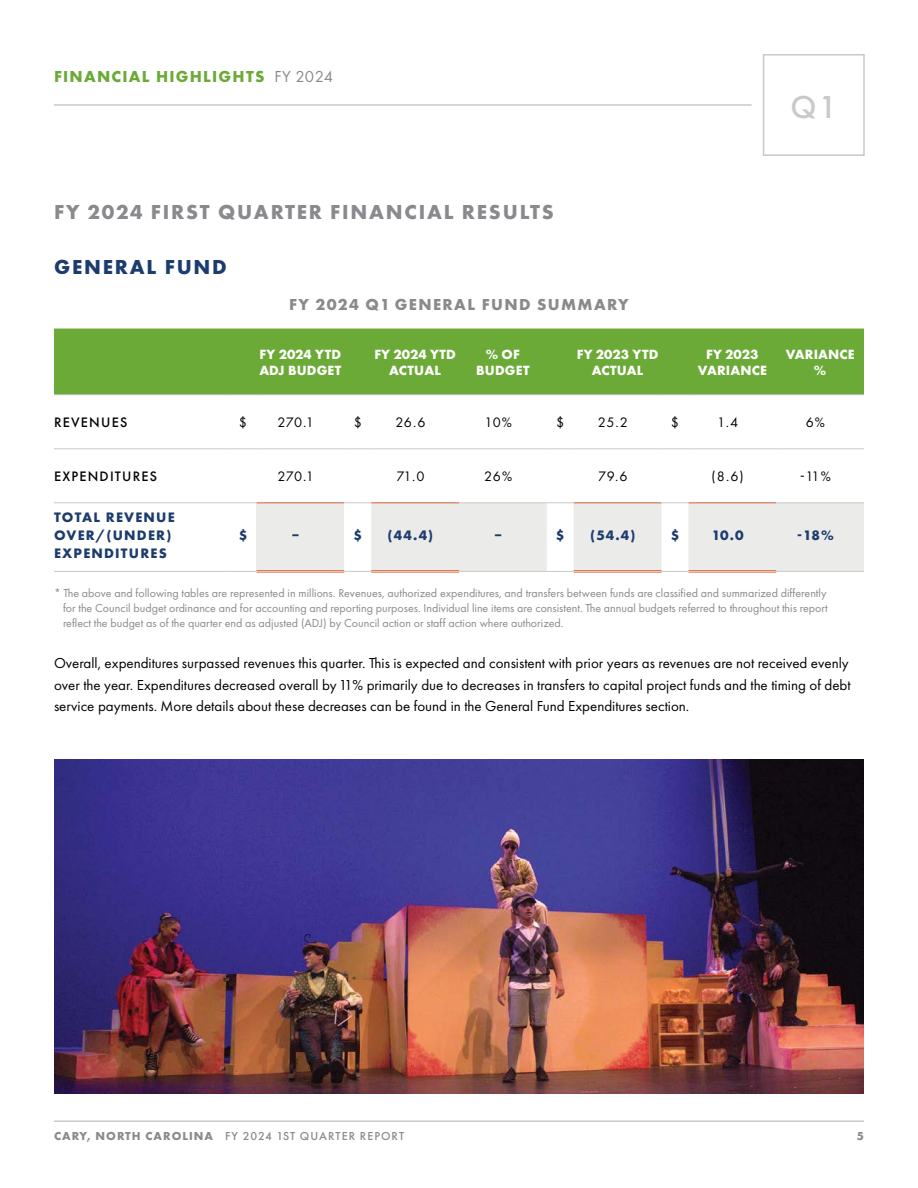
<style>
.page{position:relative;width:918px;height:1188px;background:#fff}
.page>*{position:absolute;margin:0;border:0;box-sizing:border-box;transform-origin:0 0}
.t1{font:500 33px "Futura PT";color:#c9c9c7}
.t2{font:700 21px "Futura PT";letter-spacing:.085em;color:#888a8d}
.t3{font:700 21px "Futura PT";letter-spacing:.085em;color:#1c3c6e}
.t4{font:700 16.5px "Futura PT";letter-spacing:.085em;color:#888a8d}
.t5{font:700 16.5px "Futura PT";letter-spacing:.075em;color:#6caa37}
.t6{font:15px/21.3px "Futura PT";color:#000}
.t7{font:700 14.25px/18px "Futura PT";letter-spacing:.085em;color:#1c3c6e}
.t8{font:14.25px "Futura PT";letter-spacing:.025em;color:#000}
.t9{font:500 14.25px "Futura PT";letter-spacing:.085em;color:#000}
.t10{font:700 13.8px/16.6px "Futura PT";letter-spacing:.01em;color:#fff;text-align:center}
.t11{font:12px/15px "Futura PT";color:#888a8d;text-align:justify}
.t12{font:500 12px "Futura PT";letter-spacing:.085em;color:#888a8d}
.t13{font:700 12px "Futura PT";color:#888a8d}
.s1{font-weight:400;color:#888a8d}
.s2{font-weight:700}
</style>
<div class="page">
<div style="left:763px;top:54px;width:102px;height:102px;border:2px solid #c9c9c7"></div>
<hr style="left:54px;top:1120px;width:810px;height:2px;background:#c9c9c7">
<hr style="left:54px;top:104px;width:698px;height:2px;background:#c9c9c7">
<div style="left:54px;top:329px;width:810px;height:66px;background:#6caa37"></div>
<div style="left:256px;top:503px;width:88px;height:68px;background:#ebebea"></div>
<hr style="left:256px;top:570px;width:88px;height:1px;background:#d67046">
<hr style="left:256px;top:572px;width:88px;height:1px;background:#d67046">
<hr style="left:256px;top:502px;width:88px;height:1px;background:#d67046">
<hr style="left:371px;top:502px;width:88px;height:1px;background:#d67046">
<hr style="left:371px;top:572px;width:88px;height:1px;background:#d67046">
<hr style="left:574px;top:502px;width:88px;height:1px;background:#d67046">
<hr style="left:574px;top:572px;width:88px;height:1px;background:#d67046">
<hr style="left:688px;top:502px;width:88px;height:1px;background:#d67046">
<hr style="left:688px;top:572px;width:88px;height:1px;background:#d67046">
<hr style="left:54px;top:395px;width:176px;height:1px;background:#c9c9c7">
<svg style="left:230px;top:395px;width:26px;height:1px"></svg>
<hr style="left:256px;top:395px;width:88px;height:1px;background:#c9c9c7">
<svg style="left:344px;top:395px;width:27px;height:1px"></svg>
<hr style="left:371px;top:395px;width:88px;height:1px;background:#c9c9c7">
<hr style="left:459px;top:395px;width:88px;height:1px;background:#c9c9c7">
<svg style="left:547px;top:395px;width:27px;height:1px"></svg>
<hr style="left:574px;top:395px;width:88px;height:1px;background:#c9c9c7">
<svg style="left:662px;top:395px;width:26px;height:1px"></svg>
<hr style="left:688px;top:395px;width:88px;height:1px;background:#c9c9c7">
<hr style="left:776px;top:395px;width:88px;height:1px;background:#c9c9c7">
<hr style="left:54px;top:449px;width:176px;height:1px;background:#c9c9c7">
<svg style="left:230px;top:449px;width:26px;height:1px"></svg>
<hr style="left:256px;top:449px;width:88px;height:1px;background:#c9c9c7">
<svg style="left:344px;top:449px;width:27px;height:1px"></svg>
<hr style="left:371px;top:449px;width:88px;height:1px;background:#c9c9c7">
<hr style="left:459px;top:449px;width:88px;height:1px;background:#c9c9c7">
<svg style="left:547px;top:449px;width:27px;height:1px"></svg>
<hr style="left:574px;top:449px;width:88px;height:1px;background:#c9c9c7">
<svg style="left:662px;top:449px;width:26px;height:1px"></svg>
<hr style="left:688px;top:449px;width:88px;height:1px;background:#c9c9c7">
<hr style="left:776px;top:449px;width:88px;height:1px;background:#c9c9c7">
<hr style="left:54px;top:503px;width:176px;height:1px;background:#c9c9c7">
<hr style="left:54px;top:571px;width:176px;height:1px;background:#c9c9c7">
<svg style="left:230px;top:503px;width:26px;height:1px"></svg>
<svg style="left:230px;top:571px;width:26px;height:1px"></svg>
<svg style="left:344px;top:503px;width:520px;height:69px"></svg>
<hr style="left:776px;top:503px;width:88px;height:1px;background:#c9c9c7">
<hr style="left:776px;top:571px;width:88px;height:1px;background:#c9c9c7">
<img style="left:54px;top:759px;width:810px;height:335px">
<h3 class="t5" style="left:54px;top:65px;width:281px">FINANCIAL HIGHLIGHTS <span class="s1">FY 2024</span></h3>
<h2 class="t2" style="left:54px;top:198px;width:501px">FY 2024 FIRST QUARTER FINANCIAL RESULTS</h2>
<h2 class="t3" style="left:54px;top:253px;width:174px">GENERAL FUND</h2>
<h1 class="t1" style="left:791px;top:87px;width:48px">Q1</h1>
<h3 class="t4" style="left:289px;top:294px;width:341px">FY 2024 Q1 GENERAL FUND SUMMARY</h3>
<p class="t10" style="left:259px;top:345px;width:84px;text-align:left">FY 2024 YTD<br>ADJ BUDGET</p>
<p class="t10" style="left:374px;top:345px;width:83px">FY 2024 YTD<br>ACTUAL</p>
<p class="t10" style="left:476px;top:345px;width:55px">% OF<br>BUDGET</p>
<p class="t10" style="left:577px;top:345px;width:83px">FY 2023 YTD<br>ACTUAL</p>
<p class="t10" style="left:698px;top:345px;width:70px">FY 2023<br>VARIANCE</p>
<p class="t10" style="left:786px;top:345px;width:70px">VARIANCE %</p>
<p class="t9" style="left:54px;top:414px;width:75px">REVENUES</p>
<p class="t8" style="left:239px;top:414px;width:10px">$</p>
<p class="t8" style="left:277px;top:414px;width:38px">270.1</p>
<p class="t8" style="left:354px;top:414px;width:10px">$</p>
<p class="t8" style="left:395px;top:414px;width:32px">26.6</p>
<p class="t8" style="left:484px;top:414px;width:29px">10%</p>
<p class="t8" style="left:556px;top:414px;width:10px">$</p>
<p class="t8" style="left:598px;top:414px;width:31px">25.2</p>
<p class="t8" style="left:671px;top:414px;width:10px">$</p>
<p class="t8" style="left:717px;top:414px;width:22px">1.4</p>
<p class="t8" style="left:806px;top:414px;width:21px">6%</p>
<p class="t9" style="left:54px;top:468px;width:105px">EXPENDITURES</p>
<p class="t8" style="left:277px;top:468px;width:38px">270.1</p>
<p class="t8" style="left:396px;top:468px;width:30px">71.0</p>
<p class="t8" style="left:484px;top:468px;width:29px">26%</p>
<p class="t8" style="left:598px;top:468px;width:31px">79.6</p>
<p class="t8" style="left:712px;top:468px;width:34px">(8.6)</p>
<p class="t8" style="left:800px;top:468px;width:32px">-11%</p>
<p class="t7" style="left:54px;top:507px;width:122px">TOTAL REVENUE<br>OVER/(UNDER)<br>EXPENDITURES</p>
<p class="t7" style="left:239px;top:525px;width:10px">$</p>
<p class="t7" style="left:292px;top:525px;width:10px">–</p>
<p class="t7" style="left:353px;top:525px;width:10px">$</p>
<p class="t7" style="left:388px;top:525px;width:47px">(44.4)</p>
<p class="t7" style="left:494px;top:525px;width:10px">–</p>
<p class="t7" style="left:556px;top:525px;width:10px">$</p>
<p class="t7" style="left:590px;top:525px;width:47px">(54.4)</p>
<p class="t7" style="left:671px;top:525px;width:10px">$</p>
<p class="t7" style="left:712px;top:525px;width:33px">10.0</p>
<p class="t7" style="left:797px;top:525px;width:38px">-18%</p>
<p class="t11" style="left:63px;top:585px;width:766px;text-indent:-9px">* The above and following tables are represented in millions. Revenues, authorized expenditures, and transfers between funds are classified and summarized differently for the Council budget ordinance and for accounting and reporting purposes. Individual line items are consistent. The annual budgets referred to throughout this report reflect the budget as of the quarter end as adjusted (ADJ) by Council action or staff action where authorized.</p>
<p class="t6" style="left:54px;top:653px;width:798px">Overall, expenditures surpassed revenues this quarter. This is expected and consistent with prior years as revenues are not received evenly over the year. Expenditures decreased overall by 11% primarily due to decreases in transfers to capital project funds and the timing of debt service payments. More details about these decreases can be found in the General Fund Expenditures section.</p>
<p class="t12" style="left:54px;top:1129px;width:352px"><span class="s2">CARY, NORTH CAROLINA</span> FY 2024 1ST QUARTER REPORT</p>
<p class="t13" style="left:857px;top:1128px;width:9px">5</p>
</div>
